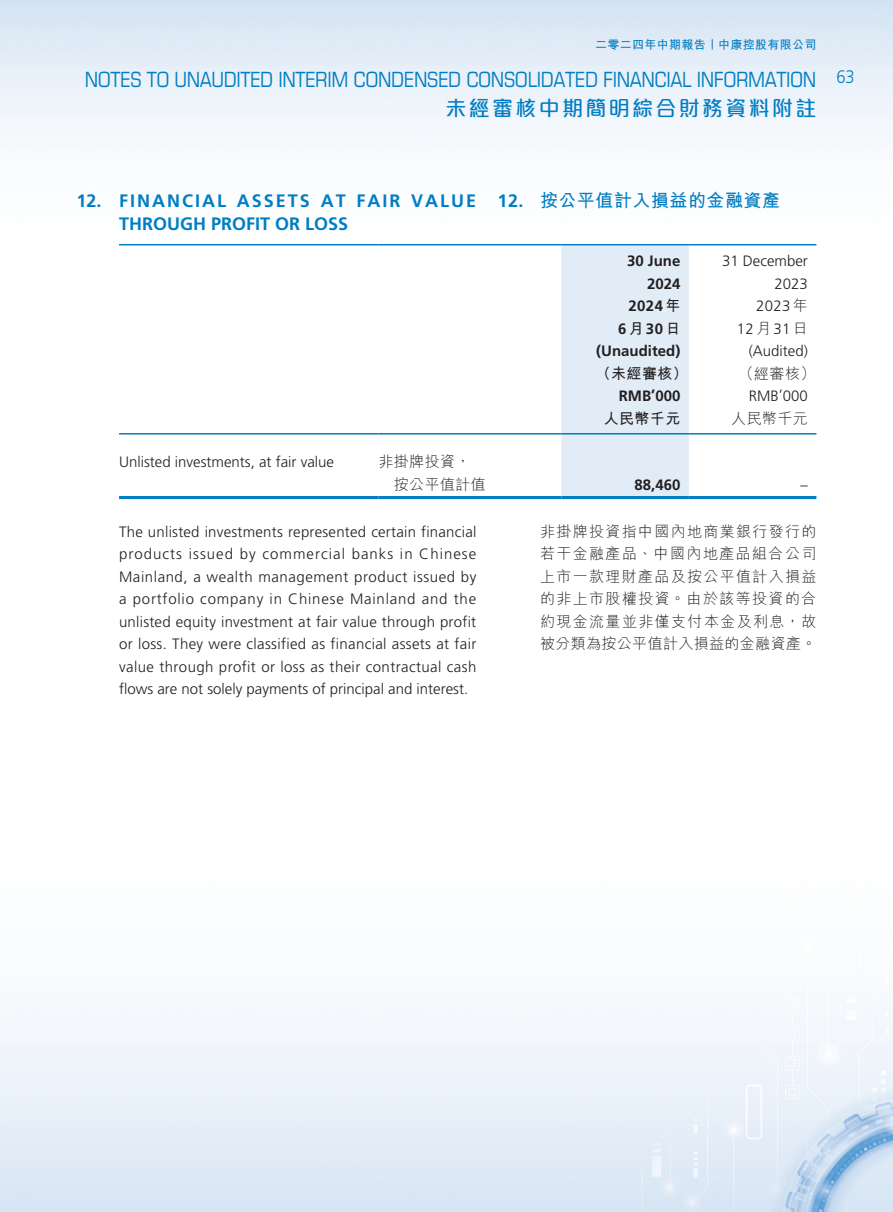
<style>
.page{position:relative;width:893px;height:1212px;background:#fff}
.page>*{position:absolute;margin:0;border:0;box-sizing:border-box;transform-origin:0 0}
.t1{font:condensed 21px "Eurostile LT Std";letter-spacing:-.02em;color:#007dc3}
.t2{font:500 21px "M Elle HK";letter-spacing:.11em;color:#007dc3}
.t3{font:300 18.15px "Frutiger LT Std";color:#007dc3;scale:.91 1}
._3__標題{font:700 18px/22.5px "Frutiger LT Std";letter-spacing:.11em;color:#007dc3}
._8__標題---C{font:700 18px "M Hei HK";letter-spacing:.03em;color:#007dc3}
._1__內文{font:300 15px/22.5px "Frutiger LT Std";color:#231f20;text-align:justify}
._6__內文---C{font:300 15px/22.5px "M Hei HK";letter-spacing:.03em;color:#231f20;text-align:justify}
._1__內文-2{font:700 15px "Frutiger LT Std";color:#231f20}
._6__內文---C-2{font:300 15px "Frutiger LT Std";letter-spacing:.03em;color:#231f20}
._6__內文---C-3{font:700 15px "M Hei HK";letter-spacing:.03em;color:#231f20}
._6__內文---C-4{font:700 15px "Frutiger LT Std";letter-spacing:.03em;color:#231f20}
.t4{font:700 12px "M Hei HK";letter-spacing:.03em;color:#007dc3}
.s1{font-family:"Frutiger LT Std"}
.s2{font-family:"M Hei HK"}
</style>
<div class="page">
<img style="left:1px;top:0;width:892px;height:1212px">
<svg style="left:561px;top:245px;width:128px;height:251px;background:#e0ebf6"></svg>
<hr style="left:119px;top:244px;width:259px;height:1px;background:#007dc3">
<hr style="left:378px;top:244px;width:183px;height:1px;background:#007dc3">
<hr style="left:561px;top:244px;width:128px;height:1px;background:#007dc3">
<hr style="left:689px;top:244px;width:127px;height:1px;background:#007dc3">
<hr style="left:119px;top:433px;width:259px;height:1px;background:#007dc3">
<hr style="left:378px;top:433px;width:183px;height:1px;background:#007dc3">
<hr style="left:561px;top:433px;width:128px;height:1px;background:#007dc3">
<hr style="left:689px;top:433px;width:127px;height:1px;background:#007dc3">
<hr style="left:119px;top:496px;width:259px;height:3px;background:#007dc3">
<hr style="left:378px;top:496px;width:183px;height:3px;background:#007dc3">
<hr style="left:561px;top:496px;width:128px;height:3px;background:#007dc3">
<hr style="left:689px;top:496px;width:127px;height:3px;background:#007dc3">
<p class="t4" style="left:595px;top:36px;width:223px">二零二四年中期報告 中康控股有限公司</p>
<h1 class="t1" style="left:85px;top:67px;width:733px">NOTES TO UNAUDITED INTERIM CONDENSED CONSOLIDATED FINANCIAL INFORMATION</h1>
<h1 class="t2" style="left:445px;top:98px;width:372px">未經審核中期簡明綜合財務資料附註</h1>
<p class="t3" style="left:836px;top:67px;width:22px">63</p>
<p class="_3__標題" style="left:119px;top:190px;width:359px;text-indent:-43px">12. FINANCIAL ASSETS AT FAIR VALUE<br>THROUGH PROFIT OR LOSS</p>
<p class="_8__標題---C" style="left:497px;top:188px;width:284px"><span class="s1">12.</span> 按公平值計入損益的金融資產</p>
<p class="_1__內文-2" style="left:627px;top:252px;width:55px">30 June</p>
<p class="_1__內文-2" style="left:647px;top:275px;width:35px">2024</p>
<p class="_6__內文---C-4" style="left:628px;top:297px;width:53px">2024<span class="s2">年</span></p>
<p class="_6__內文---C-4" style="left:618px;top:320px;width:64px">6<span class="s2">月</span>30<span class="s2">日</span></p>
<p class="_1__內文" style="left:722px;top:250px;width:87px">31 December</p>
<p class="_1__內文" style="left:775px;top:272px;width:35px">2023</p>
<p class="_6__內文---C-2" style="left:756px;top:297px;width:53px">2023<span class="s2">年</span></p>
<p class="_6__內文---C-2" style="left:737px;top:320px;width:73px">12<span class="s2">月</span>31<span class="s2">日</span></p>
<p class="_1__內文-2" style="left:596px;top:342px;width:86px">(Unaudited)</p>
<p class="_1__內文" style="left:749px;top:340px;width:61px">(Audited)</p>
<p class="_6__內文---C-3" style="left:596px;top:362px;width:94px">（未經審核）</p>
<p class="_6__內文---C" style="left:739px;top:362px;width:78px">（經審核）</p>
<p class="_1__內文-2" style="left:619px;top:387px;width:63px">RMB’000</p>
<p class="_1__內文" style="left:749px;top:385px;width:61px">RMB’000</p>
<p class="_6__內文---C-3" style="left:604px;top:407px;width:78px">人民幣千元</p>
<p class="_6__內文---C" style="left:731px;top:407px;width:78px">人民幣千元</p>
<p class="_1__內文" style="left:119px;top:451px;width:216px">Unlisted investments, at fair value</p>
<p class="_6__內文---C" style="left:378px;top:450px;width:94px">非掛牌投資，</p>
<p class="_6__內文---C" style="left:394px;top:473px;width:94px">按公平值計值</p>
<p class="_1__內文-2" style="left:634px;top:476px;width:47px">88,460</p>
<p class="_1__內文" style="left:800px;top:473px;width:9px">–</p>
<p class="_1__內文" style="left:119px;top:521px;width:359px">The unlisted investments represented certain financial products issued by commercial banks in Chinese Mainland, a wealth management product issued by a portfolio company in Chinese Mainland and the unlisted equity investment at fair value through profit or loss. They were classified as financial assets at fair value through profit or loss as their contractual cash flows are not solely payments of principal and interest.</p>
<p class="_6__內文---C" style="left:540px;top:520px;width:278px">非掛牌投資指中國內地商業銀行發行的若干金融產品、中國內地產品組合公司上市一款理財產品及按公平值計入損益的非上市股權投資。由於該等投資的合約現金流量並非僅支付本金及利息，故被分類為按公平值計入損益的金融資產。</p>
</div>
